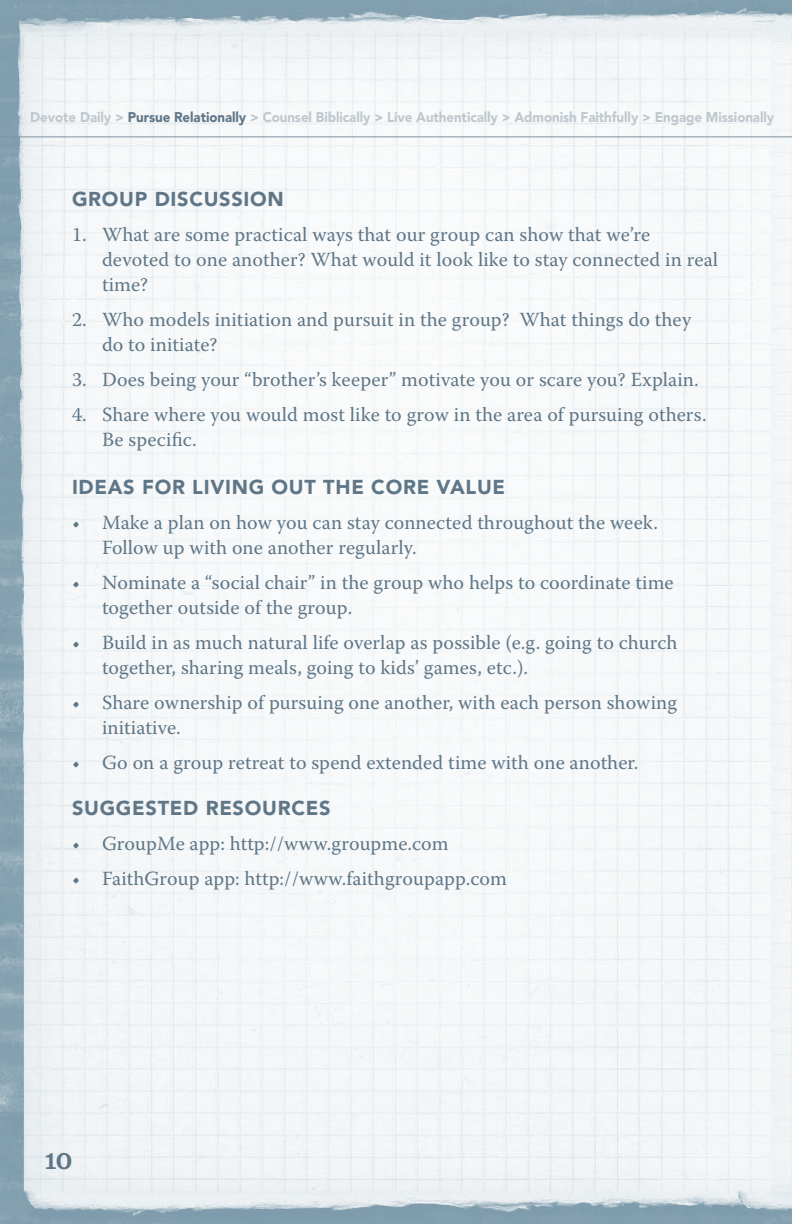
<style>
.page{position:relative;width:792px;height:1224px;background:#fff}
.page>*{position:absolute;margin:0;border:0;box-sizing:border-box;transform-origin:0 0}
.t1{font:26px "Clarendon LT Std";color:#5f7687}
.t2{font:20px/25px "Warnock Pro";letter-spacing:.005em;color:#5f7687}
.t3{font:900 20px "Avenir LT Std";letter-spacing:.035em;color:#5f7687}
.t4{font:900 14px "Avenir LT Std";letter-spacing:-.005em;color:#bfc8cf;scale:.95 1}
.s1{color:#5f7687}
</style>
<div class="page">
<img style="left:0;top:0;width:792px;height:1224px">
<hr style="left:0;top:137px;width:792px;height:1px;background:#7f919f">
<p class="t4" style="left:30px;top:109px;width:785px">Devote Daily &gt; <span class="s1">Pursue Relationally</span> &gt; Counsel Biblically &gt; Live Authentically &gt; Admonish Faithfully &gt; Engage Missionally</p>
<p class="t3" style="left:72px;top:186px;width:213px">GROUP DISCUSSION</p>
<p class="t2" style="left:102px;top:221px;width:618px;text-indent:-30px">1. What are some practical ways that our group can show that we’re devoted to one another? What would it look like to stay connected in real time?</p>
<p class="t2" style="left:102px;top:306px;width:591px;text-indent:-30px">2. Who models initiation and pursuit in the group? What things do they do to initiate?</p>
<p class="t2" style="left:72px;top:366px;width:628px">3. Does being your “brother’s keeper” motivate you or scare you? Explain.</p>
<p class="t2" style="left:102px;top:401px;width:606px;text-indent:-30px">4. Share where you would most like to grow in the area of pursuing others.<br>Be specific.</p>
<p class="t3" style="left:72px;top:474px;width:435px">IDEAS FOR LIVING OUT THE CORE VALUE</p>
<p class="t2" style="left:102px;top:509px;width:558px;text-indent:-30px">• Make a plan on how you can stay connected throughout the week.<br>Follow up with one another regularly.</p>
<p class="t2" style="left:102px;top:569px;width:573px;text-indent:-30px">• Nominate a “social chair” in the group who helps to coordinate time together outside of the group.</p>
<p class="t2" style="left:102px;top:629px;width:577px;text-indent:-30px">• Build in as much natural life overlap as possible (e.g. going to church together, sharing meals, going to kids’ games, etc.).</p>
<p class="t2" style="left:102px;top:689px;width:577px;text-indent:-30px">• Share ownership of pursuing one another, with each person showing initiative.</p>
<p class="t2" style="left:72px;top:749px;width:568px">• Go on a group retreat to spend extended time with one another.</p>
<p class="t3" style="left:72px;top:795px;width:260px">SUGGESTED RESOURCES</p>
<p class="t2" style="left:72px;top:830px;width:378px">• GroupMe app: http://www.groupme.com</p>
<p class="t2" style="left:72px;top:865px;width:436px">• FaithGroup app: http://www.faithgroupapp.com</p>
<h1 class="t1" style="left:43px;top:1145px;width:31px">10</h1>
</div>
